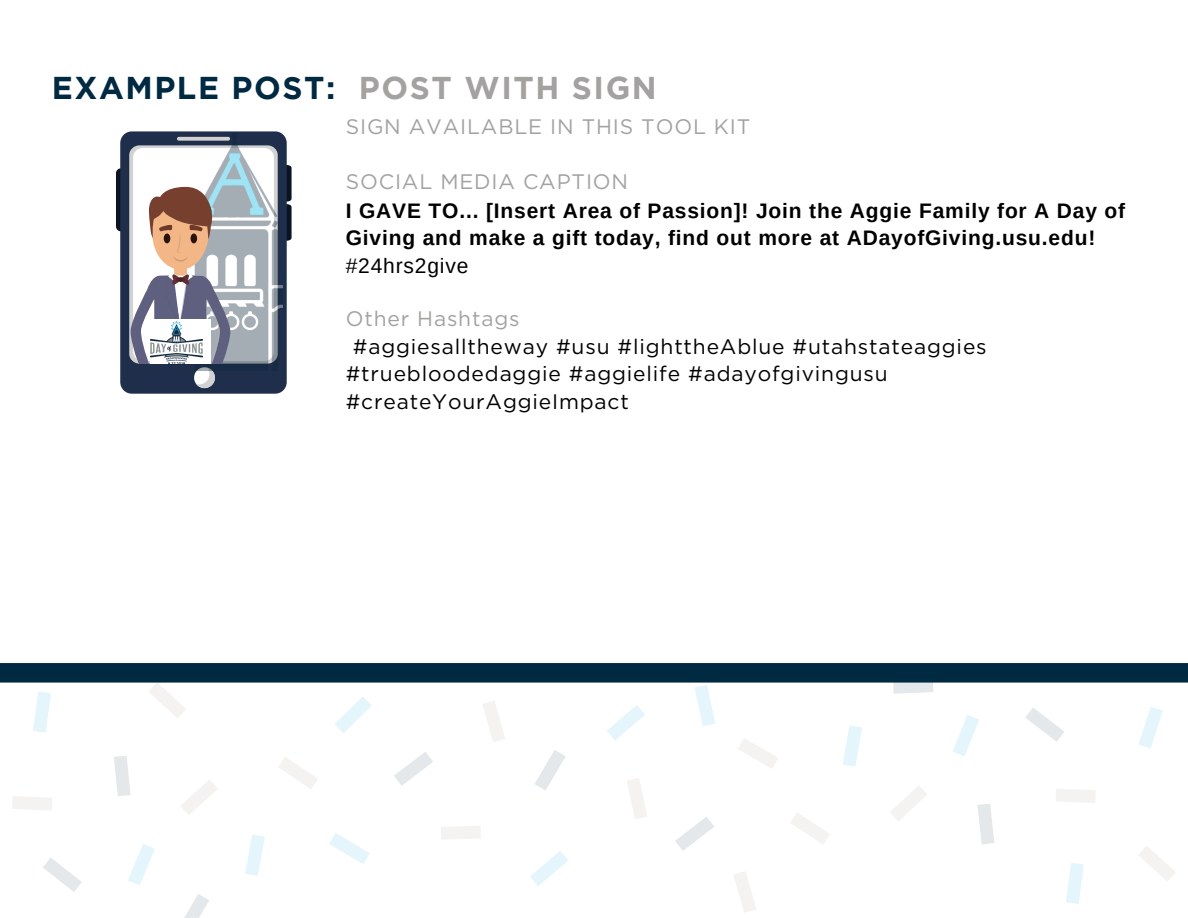
<style>
.page{position:relative;width:1188px;height:918px;background:#fff}
.page>*{position:absolute;margin:0;border:0;box-sizing:border-box;transform-origin:0 0}
.t1{font:700 31.5px "Gotham";letter-spacing:.05em;color:#002942}
.t2{font:700 21px/27.5px "Arimo";letter-spacing:.04em;color:#000}
.t3{font:21px/27.5px "Gotham";letter-spacing:.04em;color:#000}
.t4{font:21px "Gotham";letter-spacing:.04em;color:#a3a2a0}
.t5{font:21px "Arimo";letter-spacing:.04em;color:#000}
.s1{color:#a3a2a0}
</style>
<div class="page">
<svg style="left:0;top:663px;width:1188px;height:255px"></svg>
<div style="left:116px;top:168px;width:10px;height:63px;background:#0a1423;border-radius:5px"></div>
<svg style="left:287px;top:165px;width:5px;height:76px"></svg>
<div style="left:120px;top:131px;width:167px;height:263px;background:#1f2f4b;border-radius:12px"></div>
<div style="left:133px;top:148px;width:141px;height:213px;background:#fff;border-radius:10px"></div>
<img style="left:180px;top:134px;width:103px;height:230px">
<svg style="left:130px;top:187px;width:101px;height:201px"></svg>
<div style="left:150px;top:319px;width:60px;height:45px;background:#fff"></div>
<img style="left:150px;top:321px;width:53px;height:43px">
<p class="t1" style="left:52px;top:76px;width:606px">EXAMPLE POST: <span class="s1">POST WITH SIGN</span></p>
<p class="t4" style="left:346px;top:115px;width:406px">SIGN AVAILABLE IN THIS TOOL KIT</p>
<p class="t4" style="left:346px;top:170px;width:284px">SOCIAL MEDIA CAPTION</p>
<p class="t2" style="left:346px;top:197px;width:781px">I GAVE TO... [Insert Area of Passion]! Join the Aggie Family for A Day of<br>Giving and make a gift today, find out more at ADayofGiving.usu.edu!</p>
<p class="t5" style="left:346px;top:254px;width:124px">#24hrs2give</p>
<p class="t4" style="left:346px;top:307px;width:175px">Other Hashtags</p>
<p class="t3" style="left:346px;top:332px;width:642px;text-indent:7px">#aggiesalltheway #usu #lighttheAblue #utahstateaggies #truebloodedaggie #aggielife #adayofgivingusu #createYourAggieImpact</p>
</div>
